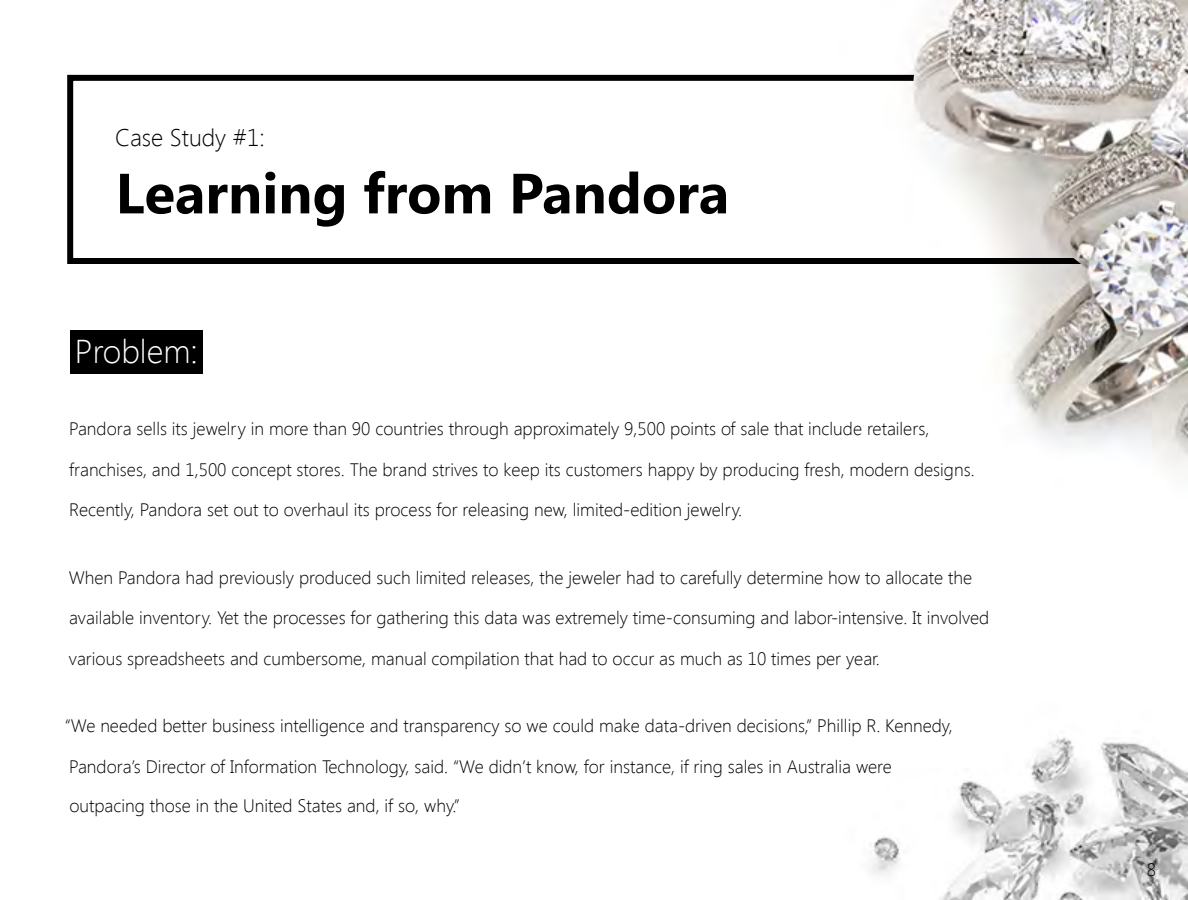
<style>
.page{position:relative;width:1188px;height:900px;background:#fff}
.page>*{position:absolute;margin:0;border:0;box-sizing:border-box;transform-origin:0 0}
.t1{font:700 56.55px "Segoe UI";color:#000}
.t2{font:300 33px "Segoe UI";color:#fff}
.t3{font:300 24px "Segoe UI";color:#000}
.t4{font:300 18px/39px "Segoe UI";color:#000}
</style>
<div class="page">
<img style="left:202px;top:0;width:986px;height:900px">
<svg style="left:67px;top:72px;width:1022px;height:195px"></svg>
<div style="left:70px;top:330px;width:132px;height:44px;background:#000"></div>
<h3 class="t3" style="left:115px;top:121px;width:151px">Case Study #1:</h3>
<h1 class="t1" style="left:116px;top:153px;width:615px">Learning from Pandora</h1>
<h2 class="t2" style="left:75px;top:329px;width:125px">Problem:</h2>
<p class="t4" style="left:69px;top:409px;width:862px">Pandora sells its jewelry in more than 90 countries through approximately 9,500 points of sale that include retailers,</p>
<p class="t4" style="left:69px;top:449px;width:907px">franchises, and 1,500 concept stores. The brand strives to keep its customers happy by producing fresh, modern designs.</p>
<p class="t4" style="left:69px;top:490px;width:674px">Recently, Pandora set out to overhaul its process for releasing new, limited-edition jewelry.</p>
<p class="t4" style="left:69px;top:557px;width:905px">When Pandora had previously produced such limited releases, the jeweler had to carefully determine how to allocate the</p>
<p class="t4" style="left:69px;top:598px;width:922px">available inventory. Yet the processes for gathering this data was extremely time-consuming and labor-intensive. It involved</p>
<p class="t4" style="left:69px;top:638px;width:813px">various spreadsheets and cumbersome, manual compilation that had to occur as much as 10 times per year.</p>
<p class="t4" style="left:65px;top:706px;width:889px">“We needed better business intelligence and transparency so we could make data-driven decisions,” Phillip R. Kennedy,</p>
<p class="t4" style="left:69px;top:746px;width:824px">Pandora’s Director of Information Technology, said. “We didn’t know, for instance, if ring sales in Australia were outpacing those in the United States and, if so, why.”</p>
<p class="t4" style="left:1147px;top:850px;width:11px">8</p>
</div>
